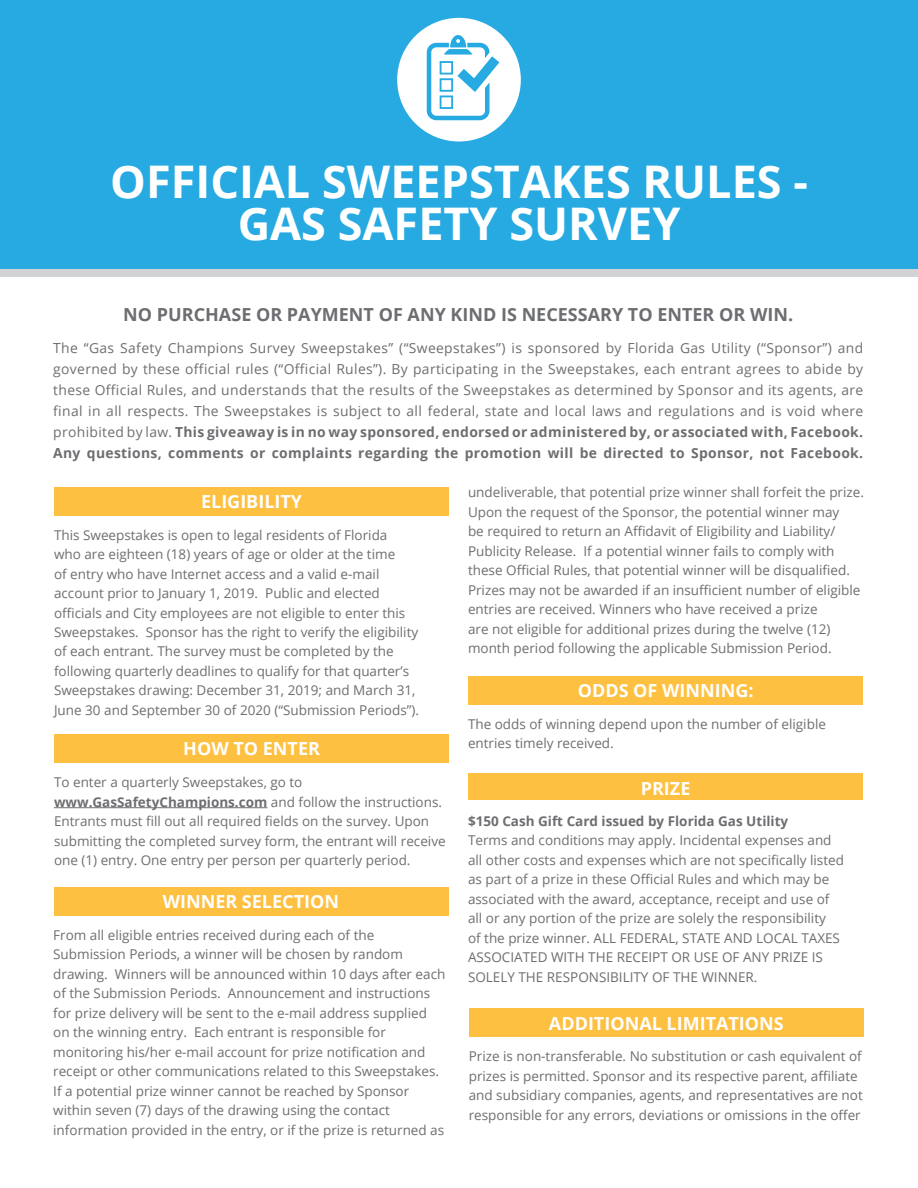
<style>
.page{position:relative;width:918px;height:1188px;background:#fff}
.page>*{position:absolute;margin:0;border:0;box-sizing:border-box;transform-origin:0 0}
.t1{font:700 45px/42px "Open Sans";color:#fff;text-align:center}
.t2{font:700 18px "Open Sans";color:#fff}
.t3{font:700 18px "Open Sans";color:#6d6e71}
.t4{font:13.8px/21px "Open Sans";letter-spacing:.025em;color:#6d6e71;text-align:justify}
.t5{font:13.5px/19.5px "Open Sans";color:#6d6e71}
.t6{font:700 13.5px "Open Sans";color:#6d6e71}
.s1{font-weight:700}
</style>
<div class="page">
<div style="left:0;top:0;width:918px;height:270px;background:#26aae1"></div>
<div style="left:55px;top:487px;width:394px;height:28px;background:#fec041"></div>
<hr style="left:54px;top:807px;width:213px;height:1px;background:#6d6e71">
<div style="left:55px;top:734px;width:394px;height:29px;background:#fec041"></div>
<div style="left:54px;top:887px;width:394px;height:29px;background:#fec041"></div>
<div style="left:469px;top:676px;width:394px;height:29px;background:#fec041"></div>
<div style="left:469px;top:774px;width:394px;height:26px;background:#fec041"></div>
<div style="left:470px;top:1009px;width:394px;height:28px;background:#fec041"></div>
<div style="left:0;top:270px;width:917px;height:7px;background:#d1d3d4"></div>
<div style="left:397px;top:18px;width:124px;height:124px;background:#fff;border-radius:50%"></div>
<svg style="left:427px;top:35px;width:72px;height:85px"></svg>
<h1 class="t1" style="left:110px;top:159px;width:699px">OFFICIAL SWEEPSTAKES RULES -<br>GAS SAFETY SURVEY</h1>
<h2 class="t3" style="left:123px;top:302px;width:671px">NO PURCHASE OR PAYMENT OF ANY KIND IS NECESSARY TO ENTER OR WIN.</h2>
<p class="t4" style="left:53px;top:337px;width:812px">The “Gas Safety Champions Survey Sweepstakes” (“Sweepstakes”) is sponsored by Florida Gas Utility (“Sponsor”) and governed by these official rules (“Official Rules”). By participating in the Sweepstakes, each entrant agrees to abide by these Official Rules, and understands that the results of the Sweepstakes as determined by Sponsor and its agents, are final in all respects. The Sweepstakes is subject to all federal, state and local laws and regulations and is void where prohibited by law. <span class="s1">This giveaway is in no way sponsored, endorsed or administered by, or associated with, Facebook.<br>Any questions, comments or complaints regarding the promotion will be directed to Sponsor, not Facebook.</span></p>
<h2 class="t2" style="left:201px;top:489px;width:103px">ELIGIBILITY</h2>
<p class="t5" style="left:54px;top:525px;width:367px">This Sweepstakes is open to legal residents of Florida<br>who are eighteen (18) years of age or older at the time<br>of entry who have Internet access and a valid e-mail account prior to January 1, 2019. Public and elected officials and City employees are not eligible to enter this Sweepstakes. Sponsor has the right to verify the eligibility of each entrant. The survey must be completed by the following quarterly deadlines to qualify for that quarter’s Sweepstakes drawing: December 31, 2019; and March 31, June 30 and September 30 of 2020 (“Submission Periods”).</p>
<h2 class="t2" style="left:183px;top:736px;width:138px">HOW TO ENTER</h2>
<p class="t5" style="left:54px;top:772px;width:393px">To enter a quarterly Sweepstakes, go to <span class="s1">www.GasSafetyChampions.com</span> and follow the instructions.<br>Entrants must fill out all required fields on the survey. Upon submitting the completed survey form, the entrant will receive one (1) entry. One entry per person per quarterly period.</p>
<h2 class="t2" style="left:163px;top:889px;width:178px">WINNER SELECTION</h2>
<p class="t5" style="left:53px;top:925px;width:394px">From all eligible entries received during each of the Submission Periods, a winner will be chosen by random drawing. Winners will be announced within 10 days after each of the Submission Periods. Announcement and instructions for prize delivery will be sent to the e-mail address supplied on the winning entry. Each entrant is responsible for monitoring his/her e-mail account for prize notification and receipt or other communications related to this Sweepstakes.<br>If a potential prize winner cannot be reached by Sponsor within seven (7) days of the drawing using the contact information provided in the entry, or if the prize is returned as</p>
<p class="t5" style="left:468px;top:482px;width:398px">undeliverable, that potential prize winner shall forfeit the prize.<br>Upon the request of the Sponsor, the potential winner may<br>be required to return an Affidavit of Eligibility and Liability/ Publicity Release. If a potential winner fails to comply with these Official Rules, that potential winner will be disqualified.<br>Prizes may not be awarded if an insufficient number of eligible entries are received. Winners who have received a prize<br>are not eligible for additional prizes during the twelve (12) month period following the applicable Submission Period.</p>
<h2 class="t2" style="left:578px;top:678px;width:177px">ODDS OF WINNING:</h2>
<p class="t5" style="left:468px;top:714px;width:359px">The odds of winning depend upon the number of eligible entries timely received.</p>
<h2 class="t2" style="left:641px;top:775px;width:51px">PRIZE</h2>
<p class="t6" style="left:468px;top:812px;width:322px">$150 Cash Gift Card issued by Florida Gas Utility</p>
<p class="t5" style="left:468px;top:830px;width:378px">Terms and conditions may apply. Incidental expenses and all other costs and expenses which are not specifically listed as part of a prize in these Official Rules and which may be associated with the award, acceptance, receipt and use of all or any portion of the prize are solely the responsibility<br>of the prize winner. ALL FEDERAL, STATE AND LOCAL TAXES ASSOCIATED WITH THE RECEIPT OR USE OF ANY PRIZE IS SOLELY THE RESPONSIBILITY OF THE WINNER.</p>
<h2 class="t2" style="left:549px;top:1010px;width:236px">ADDITIONAL LIMITATIONS</h2>
<p class="t5" style="left:469px;top:1046px;width:396px">Prize is non-transferable. No substitution or cash equivalent of prizes is permitted. Sponsor and its respective parent, affiliate and subsidiary companies, agents, and representatives are not responsible for any errors, deviations or omissions in the offer</p>
</div>
